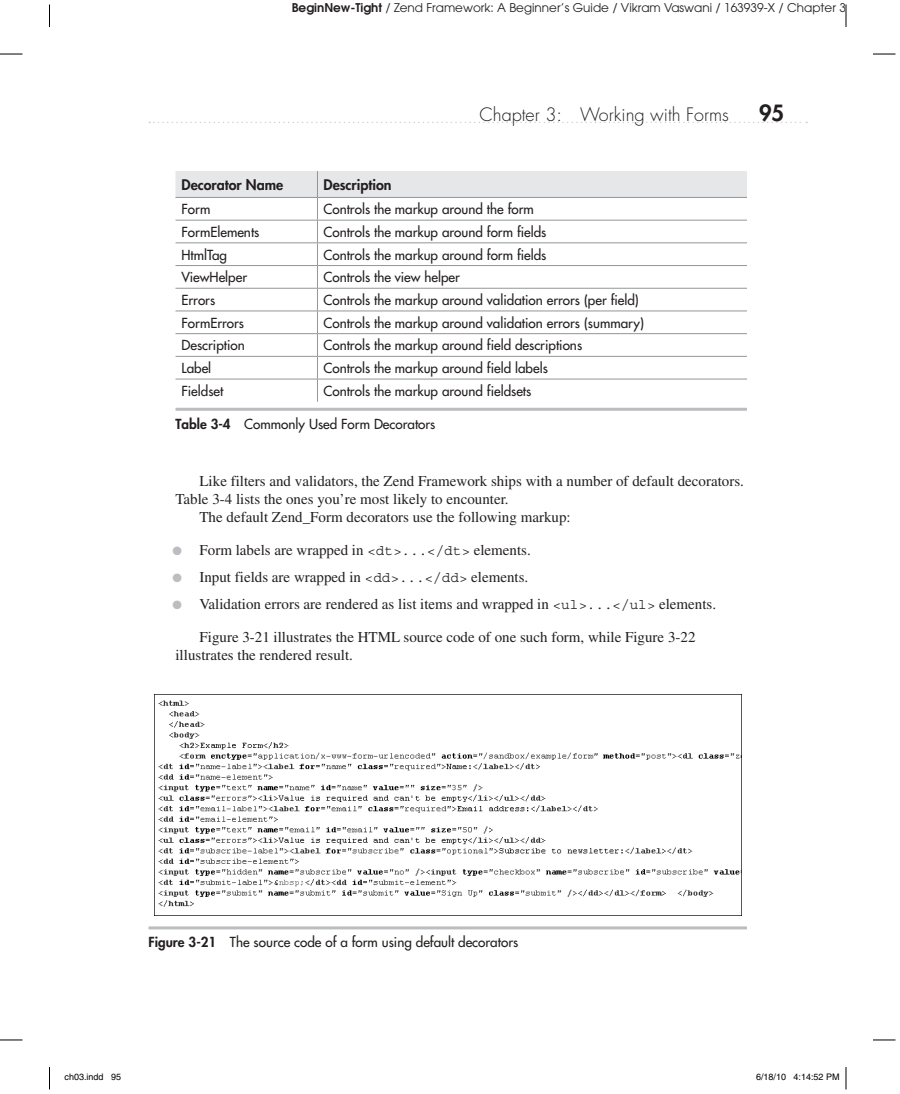
<style>
.page{position:relative;width:900px;height:1094px;background:#fff}
.page>*{position:absolute;margin:0;border:0;box-sizing:border-box;transform-origin:0 0}
.t1{font:800 21.75px "Futura";color:#231f20}
.t2{font:300 18px "Futura";color:#231f20}
.t3{font:15px/18px "Times";color:#231f20}
.t4{font:800 14.25px "Futura";color:#231f20}
.t5{font:13.5px "Futura";color:#231f20}
.t6{font:12px "Avant Garde";color:#231f20}
.t7{font:9px "Helvetica";color:#000}
.s1{font-weight:600}
.s2{font-weight:800}
.s3{color:#bcbdc0}
.s4{font-family:"Courier";font-size:14.25px}
</style>
<div class="page">
<svg style="left:149px;top:122px;width:658px;height:1px"></svg>
<img style="left:154px;top:694px;width:587px;height:221px">
<hr style="left:148px;top:926px;width:599px;height:3px;background:#bcbdc0">
<hr style="left:176px;top:408px;width:571px;height:3px;background:#bcbdc0">
<svg style="left:176px;top:171px;width:571px;height:231px"></svg>
<svg style="left:0;top:54px;width:22px;height:1px"></svg>
<svg style="left:873px;top:54px;width:23px;height:1px"></svg>
<svg style="left:0;top:1039px;width:22px;height:1px"></svg>
<svg style="left:873px;top:1039px;width:23px;height:1px"></svg>
<svg style="left:49px;top:4px;width:1px;height:23px"></svg>
<svg style="left:49px;top:1067px;width:1px;height:22px"></svg>
<svg style="left:846px;top:4px;width:1px;height:23px"></svg>
<svg style="left:846px;top:1067px;width:1px;height:22px"></svg>
<p class="t6" style="left:292px;top:1px;width:556px"><span class="s1">BeginNew-Tight</span> / Zend Framework: A Beginner’s Guide / Vikram Vaswani / 163939-X / Chapter 3</p>
<h2 class="t2" style="left:480px;top:103px;width:251px">Chapter 3: Working with Forms</h2>
<h1 class="t1" style="left:759px;top:98px;width:27px">95</h1>
<p class="t4" style="left:182px;top:175px;width:103px">Decorator Name</p>
<p class="t4" style="left:323px;top:175px;width:70px">Description</p>
<p class="t5" style="left:182px;top:200px;width:30px">Form</p>
<p class="t5" style="left:323px;top:200px;width:212px">Controls the markup around the form</p>
<p class="t5" style="left:182px;top:223px;width:79px">FormElements</p>
<p class="t5" style="left:323px;top:223px;width:225px">Controls the markup around form fields</p>
<p class="t5" style="left:182px;top:246px;width:47px">HtmlTag</p>
<p class="t5" style="left:323px;top:246px;width:225px">Controls the markup around form fields</p>
<p class="t5" style="left:182px;top:268px;width:67px">ViewHelper</p>
<p class="t5" style="left:323px;top:268px;width:138px">Controls the view helper</p>
<p class="t5" style="left:182px;top:291px;width:35px">Errors</p>
<p class="t5" style="left:323px;top:291px;width:317px">Controls the markup around validation errors (per field)</p>
<p class="t5" style="left:182px;top:314px;width:64px">FormErrors</p>
<p class="t5" style="left:323px;top:314px;width:322px">Controls the markup around validation errors (summary)</p>
<p class="t5" style="left:182px;top:336px;width:65px">Description</p>
<p class="t5" style="left:323px;top:336px;width:260px">Controls the markup around field descriptions</p>
<p class="t5" style="left:182px;top:359px;width:31px">Label</p>
<p class="t5" style="left:323px;top:359px;width:226px">Controls the markup around field labels</p>
<p class="t5" style="left:182px;top:382px;width:43px">Fieldset</p>
<p class="t5" style="left:323px;top:382px;width:209px">Controls the markup around fieldsets</p>
<p class="t5" style="left:176px;top:415px;width:262px"><span class="s2">Table 3-4</span> Commonly Used Form Decorators</p>
<p class="t3" style="left:200px;top:471px;width:546px">Like filters and validators, the Zend Framework ships with a number of default decorators.</p>
<p class="t3" style="left:176px;top:489px;width:335px">Table 3-4 lists the ones you’re most likely to encounter.</p>
<p class="t3" style="left:200px;top:507px;width:373px">The default Zend_Form decorators use the following markup:</p>
<p class="t3" style="left:173px;top:540px;width:360px"><span class="s3">●</span> Form labels are wrapped in <span class="s4">&lt;dt&gt;...&lt;/dt&gt;</span> elements.</p>
<p class="t3" style="left:173px;top:567px;width:357px"><span class="s3">●</span> Input fields are wrapped in <span class="s4">&lt;dd&gt;...&lt;/dd&gt;</span> elements.</p>
<p class="t3" style="left:173px;top:594px;width:545px"><span class="s3">●</span> Validation errors are rendered as list items and wrapped in <span class="s4">&lt;ul&gt;...&lt;/ul&gt;</span> elements.</p>
<p class="t3" style="left:175px;top:627px;width:522px;text-indent:24px">Figure 3-21 illustrates the HTML source code of one such form, while Figure 3-22 illustrates the rendered result.</p>
<p class="t5" style="left:148px;top:933px;width:371px"><span class="s2">Figure 3-21</span> The source code of a form using default decorators</p>
<p class="t7" style="left:64px;top:1072px;width:58px">ch03.indd 95</p>
<p class="t7" style="left:756px;top:1072px;width:85px">6/18/10 4:14:52 PM</p>
</div>
